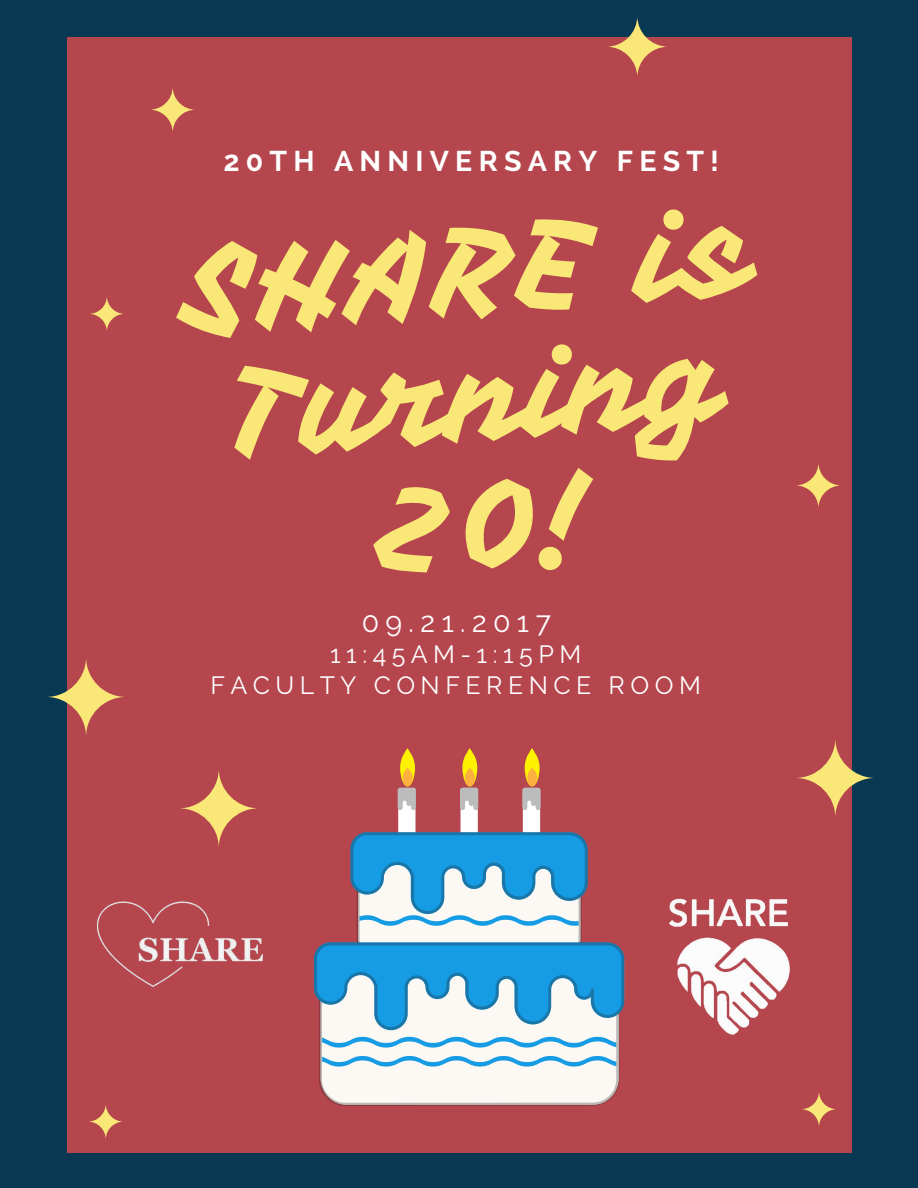
<style>
.page{position:relative;width:918px;height:1188px;background:#083852}
.page>*{position:absolute;margin:0;border:0;box-sizing:border-box;transform-origin:0 0}
.t1{font:124.5px/126px "Vampiro One";color:#f9e877;text-align:center}
.t2{font:700 28.5px "Raleway";letter-spacing:.22em;color:#fff}
.t3{font:28.5px "Raleway";letter-spacing:.22em;color:#fff}
.t4{font:24.9px/30.3px "Raleway";letter-spacing:.22em;color:#fff;text-align:center}
</style>
<div class="page">
<div style="left:68px;top:37px;width:784px;height:1116px;background:#b5464e"></div>
<svg style="left:46px;top:657px;width:80px;height:80px"></svg>
<svg style="left:150px;top:87px;width:46px;height:46px"></svg>
<svg style="left:801px;top:1091px;width:36px;height:36px"></svg>
<svg style="left:795px;top:738px;width:80px;height:80px"></svg>
<svg style="left:795px;top:462px;width:46px;height:47px"></svg>
<svg style="left:606px;top:16px;width:62px;height:62px"></svg>
<svg style="left:88px;top:1104px;width:36px;height:36px"></svg>
<svg style="left:179px;top:768px;width:80px;height:80px"></svg>
<svg style="left:89px;top:296px;width:36px;height:36px"></svg>
<svg style="left:400px;top:748px;width:15px;height:38px"></svg>
<div style="left:403px;top:768px;width:10px;height:18px;background:#fbb040;border-radius:50%"></div>
<svg style="left:462px;top:748px;width:15px;height:38px"></svg>
<div style="left:465px;top:768px;width:10px;height:18px;background:#fbb040;border-radius:50%"></div>
<svg style="left:525px;top:748px;width:15px;height:38px"></svg>
<div style="left:527px;top:768px;width:10px;height:18px;background:#fbb040;border-radius:50%"></div>
<svg style="left:397px;top:788px;width:144px;height:44px"></svg>
<svg style="left:314px;top:832px;width:310px;height:274px;background:#93b8d4"></svg>
<img style="left:97px;top:901px;width:166px;height:86px">
<img style="left:669px;top:898px;width:121px;height:137px">
<p class="t2" style="left:223px;top:144px;width:497px">20TH ANNIVERSARY FEST!</p>
<h1 class="t1" style="left:178px;top:229px;width:573px;rotate:-4deg">SHARE is<br>Turning<br>20!</h1>
<p class="t3" style="left:362px;top:605px;width:191px">09.21.2017</p>
<p class="t4" style="left:210px;top:639px;width:492px">11:45AM-1:15PM<br>FACULTY CONFERENCE ROOM</p>
</div>
